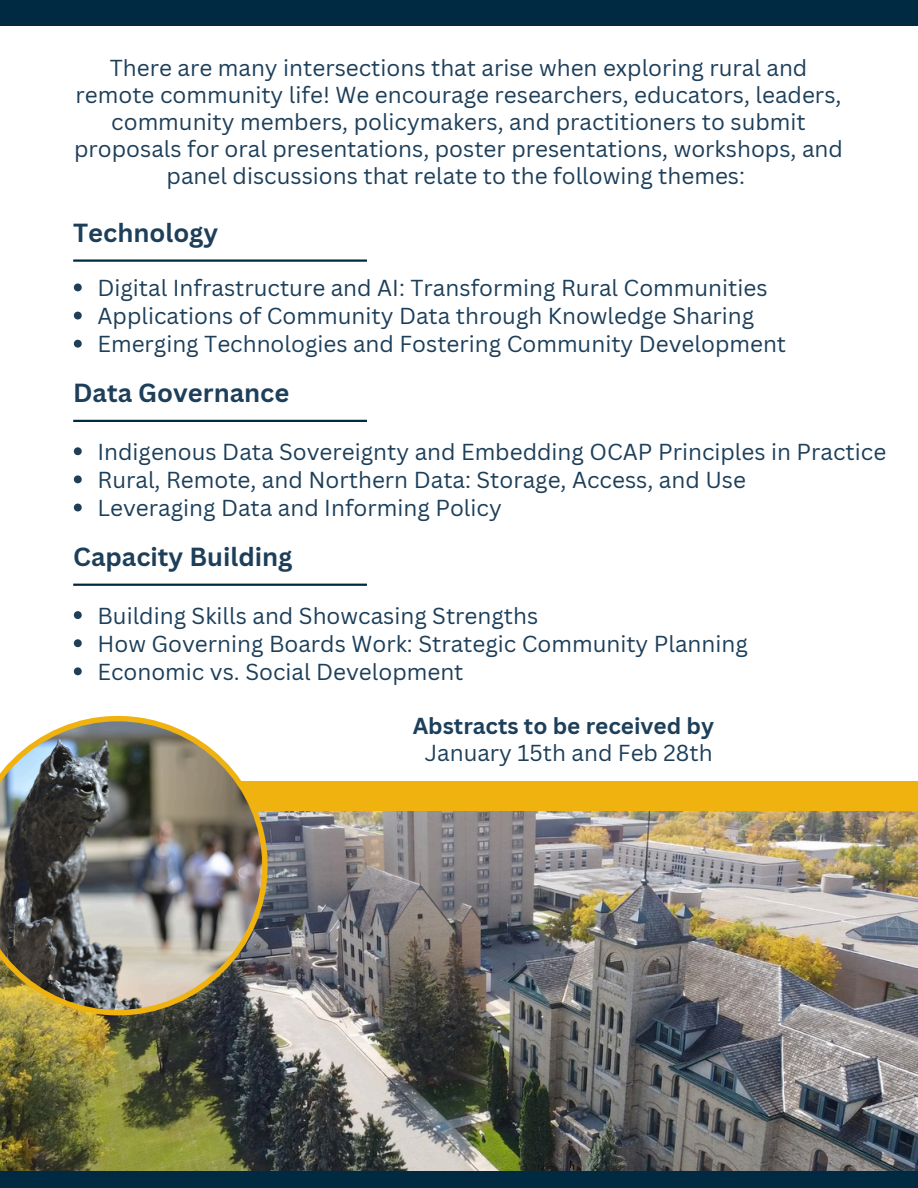
<style>
.page{position:relative;width:918px;height:1188px;background:#fff}
.page>*{position:absolute;margin:0;border:0;box-sizing:border-box;transform-origin:0 0}
.t1{font:700 25.5px "Canva Sans";color:#1d3f5a}
.t2{font:22.5px/27px "Canva Sans";color:#1d3f5a;text-align:center}
.t3{font:700 22.5px "Canva Sans";color:#1d3f5a}
</style>
<div class="page">
<div style="left:0;top:1162px;width:918px;height:26px;background:#002942"></div>
<div style="left:0;top:0;width:918px;height:26px;background:#002942"></div>
<img style="left:0;top:811px;width:918px;height:360px">
<div style="left:100px;top:781px;width:818px;height:30px;background:#efb20f"></div>
<img style="left:0;top:716px;width:268px;height:299px">
<hr style="left:73px;top:259px;width:294px;height:3px;background:#002942">
<hr style="left:73px;top:420px;width:294px;height:2px;background:#002942">
<hr style="left:73px;top:584px;width:294px;height:2px;background:#002942">
<svg style="left:74px;top:283px;width:8px;height:8px"></svg>
<svg style="left:74px;top:312px;width:8px;height:7px"></svg>
<svg style="left:74px;top:340px;width:8px;height:8px"></svg>
<svg style="left:74px;top:447px;width:8px;height:8px"></svg>
<svg style="left:74px;top:475px;width:8px;height:8px"></svg>
<svg style="left:74px;top:504px;width:8px;height:7px"></svg>
<svg style="left:74px;top:611px;width:8px;height:8px"></svg>
<svg style="left:74px;top:639px;width:8px;height:8px"></svg>
<svg style="left:74px;top:667px;width:8px;height:8px"></svg>
<p class="t2" style="left:74px;top:54px;width:770px">There are many intersections that arise when exploring rural and remote community life! We encourage researchers, educators, leaders, community members, policymakers, and practitioners to submit proposals for oral presentations, poster presentations, workshops, and panel discussions that relate to the following themes:</p>
<h1 class="t1" style="left:73px;top:215px;width:147px">Technology</h1>
<p class="t2" style="left:97px;top:274px;width:672px">Digital Infrastructure and AI: Transforming Rural Communities</p>
<h1 class="t2" style="left:97px;top:302px;width:658px">Applications of Community Data through Knowledge Sharing</h1>
<p class="t2" style="left:97px;top:330px;width:690px">Emerging Technologies and Fostering Community Development</p>
<p class="t1" style="left:73px;top:375px;width:218px">Data Governance</p>
<p class="t2" style="left:97px;top:437px;width:790px">Indigenous Data Sovereignty and Embedding OCAP Principles in Practice</p>
<p class="t2" style="left:97px;top:466px;width:650px">Rural, Remote, and Northern Data: Storage, Access, and Use</p>
<p class="t2" style="left:97px;top:494px;width:406px">Leveraging Data and Informing Policy</p>
<p class="t1" style="left:73px;top:539px;width:221px">Capacity Building</p>
<p class="t2" style="left:97px;top:601px;width:442px">Building Skills and Showcasing Strengths</p>
<p class="t2" style="left:97px;top:629px;width:652px">How Governing Boards Work: Strategic Community Planning</p>
<p class="t2" style="left:97px;top:658px;width:368px">Economic vs. Social Development</p>
<h1 class="t3" style="left:413px;top:710px;width:303px">Abstracts to be received by</h1>
<p class="t2" style="left:425px;top:739px;width:289px">January 15th and Feb 28th</p>
</div>
